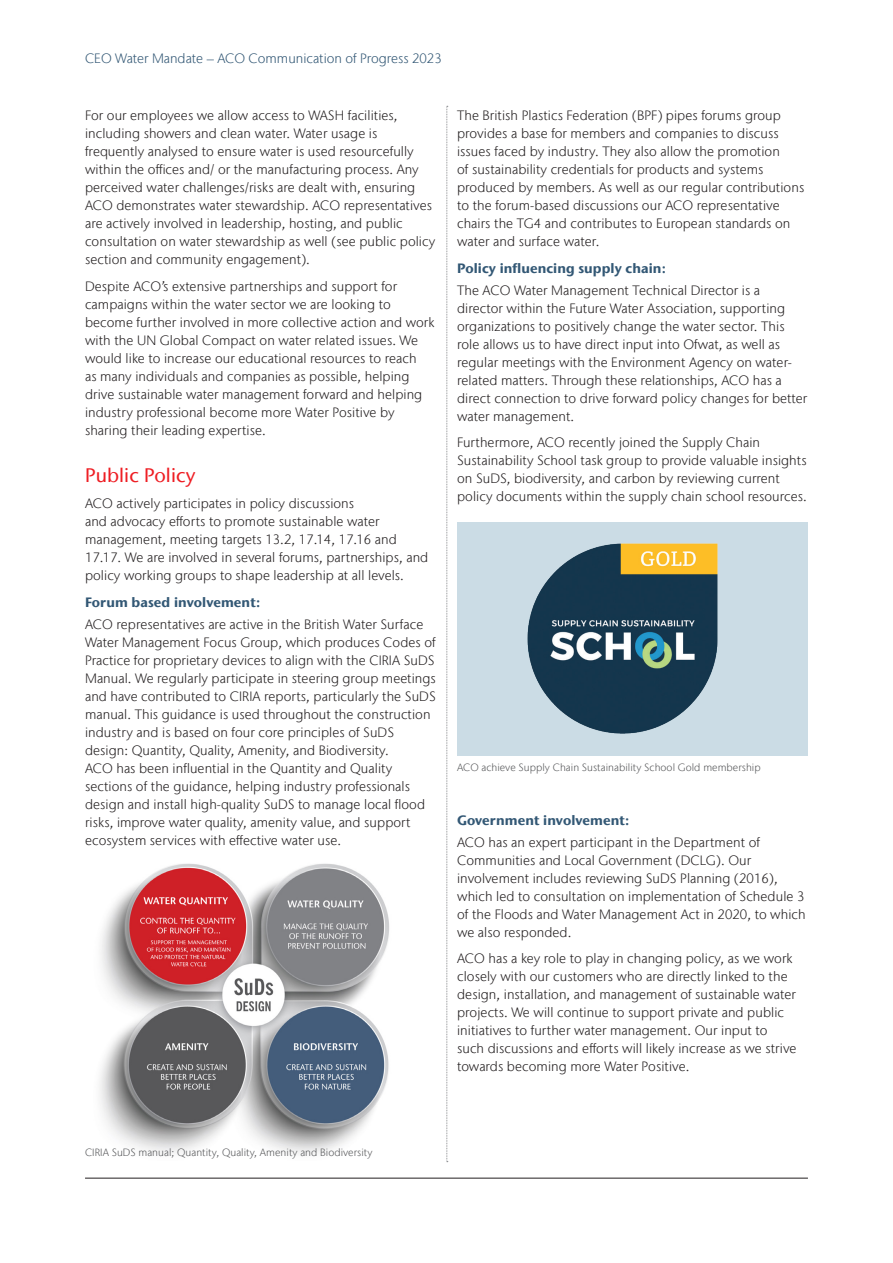
<style>
.page{position:relative;width:893px;height:1263px;background:#fff}
.page>*{position:absolute;margin:0;border:0;box-sizing:border-box;transform-origin:0 0}
.Sub_Headings-A{font:500 19.5px "Stone Sans IIITC Com";letter-spacing:.005em;color:#ee1d23}
.Body_copy{font:300 13.5px/18px "Stone Sans IIITC Com";letter-spacing:.005em;color:#231f20}
.Body_copy-2{font:700 13.5px "Stone Sans IIITC Com";letter-spacing:.005em;color:#335875}
.t1{font:300 13.5px "Stone Sans IIITC Com";color:#335875}
.Image_text{font:300 10.5px "Stone Sans IIITC Com";letter-spacing:.005em;color:#57585a}
</style>
<div class="page">
<hr style="left:85px;top:1178px;width:723px;height:1px;background:#231f20">
<svg style="left:446px;top:106px;width:2px;height:1056px"></svg>
<img style="left:99px;top:863px;width:290px;height:290px">
<div style="left:457px;top:522px;width:351px;height:234px;background:#cbdce5"></div>
<img style="left:527px;top:543px;width:191px;height:191px">
<p class="t1" style="left:85px;top:50px;width:358px">CEO Water Mandate – ACO Communication of Progress 2023</p>
<p class="Body_copy" style="left:85px;top:106px;width:352px">For our employees we allow access to WASH facilities, including showers and clean water. Water usage is frequently analysed to ensure water is used resourcefully within the offices and/ or the manufacturing process. Any perceived water challenges/risks are dealt with, ensuring ACO demonstrates water stewardship. ACO representatives are actively involved in leadership, hosting, and public consultation on water stewardship as well (see public policy section and community engagement).</p>
<p class="Body_copy" style="left:85px;top:277px;width:351px">Despite ACO’s extensive partnerships and support for campaigns within the water sector we are looking to become further involved in more collective action and work with the UN Global Compact on water related issues. We would like to increase our educational resources to reach<br>as many individuals and companies as possible, helping drive sustainable water management forward and helping industry professional become more Water Positive by sharing their leading expertise.</p>
<p class="Sub_Headings-A" style="left:85px;top:463px;width:112px">Public Policy</p>
<p class="Body_copy" style="left:85px;top:495px;width:345px">ACO actively participates in policy discussions<br>and advocacy efforts to promote sustainable water management, meeting targets 13.2, 17.14, 17.16 and 17.17. We are involved in several forums, partnerships, and policy working groups to shape leadership at all levels.</p>
<p class="Body_copy-2" style="left:85px;top:593px;width:177px">Forum based involvement:</p>
<p class="Body_copy" style="left:85px;top:615px;width:352px">ACO representatives are active in the British Water Surface Water Management Focus Group, which produces Codes of Practice for proprietary devices to align with the CIRIA SuDS Manual. We regularly participate in steering group meetings and have contributed to CIRIA reports, particularly the SuDS manual. This guidance is used throughout the construction industry and is based on four core principles of SuDS design: Quantity, Quality, Amenity, and Biodiversity.<br>ACO has been influential in the Quantity and Quality sections of the guidance, helping industry professionals design and install high-quality SuDS to manage local flood risks, improve water quality, amenity value, and support ecosystem services with effective water use.</p>
<p class="Body_copy" style="left:457px;top:106px;width:349px">The British Plastics Federation (BPF) pipes forums group provides a base for members and companies to discuss issues faced by industry. They also allow the promotion<br>of sustainability credentials for products and systems produced by members. As well as our regular contributions to the forum-based discussions our ACO representative chairs the TG4 and contributes to European standards on water and surface water.</p>
<p class="Body_copy-2" style="left:457px;top:259px;width:210px">Policy influencing supply chain:</p>
<p class="Body_copy" style="left:457px;top:281px;width:352px">The ACO Water Management Technical Director is a director within the Future Water Association, supporting organizations to positively change the water sector. This role allows us to have direct input into Ofwat, as well as regular meetings with the Environment Agency on water&shy;related matters. Through these relationships, ACO has a direct connection to drive forward policy changes for better water management.</p>
<p class="Body_copy" style="left:457px;top:433px;width:351px">Furthermore, ACO recently joined the Supply Chain Sustainability School task group to provide valuable insights on SuDS, biodiversity, and carbon by reviewing current policy documents within the supply chain school resources.</p>
<p class="Image_text" style="left:457px;top:761px;width:305px">ACO achieve Supply Chain Sustainability School Gold membership</p>
<p class="Body_copy-2" style="left:457px;top:811px;width:174px">Government involvement:</p>
<p class="Body_copy" style="left:457px;top:833px;width:350px">ACO has an expert participant in the Department of Communities and Local Government (DCLG). Our involvement includes reviewing SuDS Planning (2016), which led to consultation on implementation of Schedule 3 of the Floods and Water Management Act in 2020, to which we also responded.</p>
<p class="Body_copy" style="left:457px;top:950px;width:341px">ACO has a key role to play in changing policy, as we work closely with our customers who are directly linked to the design, installation, and management of sustainable water projects. We will continue to support private and public initiatives to further water management. Our input to such discussions and efforts will likely increase as we strive towards becoming more Water Positive.</p>
<p class="Image_text" style="left:85px;top:1145px;width:289px">CIRIA SuDS manual; Quantity, Quality, Amenity and Biodiversity</p>
</div>
